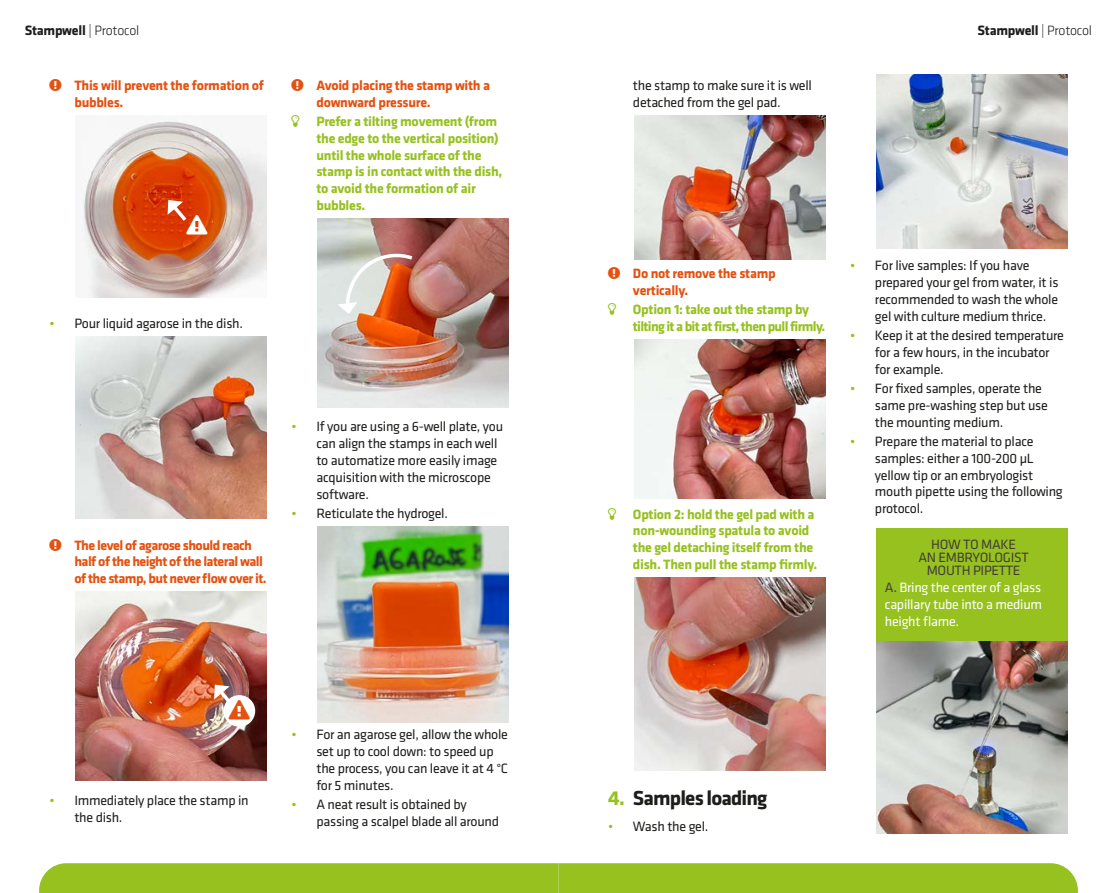
<style>
.page{position:relative;width:1117px;height:893px;background:#fff}
.page>*{position:absolute;margin:0;border:0;box-sizing:border-box;transform-origin:0 0}
.t1{font:700 21px "Klavika";letter-spacing:-.04em;color:#1d1d1b}
.t2{font:14px/16.8px "Klavika";letter-spacing:-.02em;color:#1d1d1b}
.t3{font:700 14px/16.8px "Klavika";letter-spacing:-.02em;color:#96c11f}
.t4{font:700 14px/16.8px "Klavika";letter-spacing:-.02em;color:#e55110}
.t5{font:700 14px/16.8px "Klavika";letter-spacing:-.04em;color:#e55110}
.t6{font:700 14px/16.8px "Klavika";letter-spacing:-.05em;color:#96c11f}
.t7{font:14px/16.8px "Klavika";letter-spacing:-.02em;color:#fff;text-align:justify}
.t8{font:700 14px "Klavika";letter-spacing:-.02em;color:#1d1d1b}
.t9{font:14px/13.3px "Klavika";letter-spacing:-.02em;color:#433d39;text-align:center}
.s1{font-weight:300}
.s2{color:#96c11f}
.s3{color:#433d39}
</style>
<div class="page">
<div style="left:39px;top:863px;width:1038px;height:30px;background:#96c11f"></div>
<img style="left:76px;top:120px;width:191px;height:177px">
<img style="left:76px;top:337px;width:191px;height:182px">
<img style="left:76px;top:592px;width:191px;height:188px">
<img style="left:317px;top:219px;width:191px;height:188px">
<img style="left:317px;top:527px;width:191px;height:195px">
<img style="left:634px;top:115px;width:191px;height:144px">
<img style="left:634px;top:339px;width:191px;height:159px">
<img style="left:634px;top:578px;width:191px;height:193px">
<div style="left:875px;top:528px;width:192px;height:66px;background:#96c11f"></div>
<div style="left:875px;top:572px;width:192px;height:72px;background:#96c11f"></div>
<img style="left:876px;top:74px;width:191px;height:174px">
<img style="left:876px;top:642px;width:191px;height:191px">
<div style="left:223px;top:695px;width:32px;height:32px;background:#fff;border-radius:50%"></div>
<img style="left:337px;top:249px;width:79px;height:65px">
<svg style="left:167px;top:200px;width:41px;height:34px"></svg>
<svg style="left:214px;top:685px;width:36px;height:34px"></svg>
<p class="t8" style="left:25px;top:23px;width:116px">Stampwell <span class="s1">| Protocol</span></p>
<p class="t4" style="left:74px;top:77px;width:191px">This will prevent the formation of bubbles.</p>
<p class="t4" style="left:316px;top:77px;width:175px">Avoid placing the stamp with a downward pressure.</p>
<p class="t3" style="left:316px;top:113px;width:187px">Prefer a tilting movement (from the edge to the vertical position) until the whole surface of the stamp is in contact with the dish, to avoid the formation of air bubbles.</p>
<p class="t2" style="left:50px;top:315px;width:195px"><span class="s2">•</span> Pour liquid agarose in the dish.</p>
<p class="t5" style="left:74px;top:537px;width:194px">The level of agarose should reach half of the height of the lateral wall of the stamp, but never flow over it.</p>
<p class="t2" style="left:316px;top:419px;width:188px;text-indent:-25px"><span class="s2">•</span> If you are using a 6-well plate, you can align the stamps in each well to automatize more easily image acquisition with the microscope software.</p>
<p class="t2" style="left:291px;top:505px;width:158px"><span class="s2">•</span> Reticulate the hydrogel.</p>
<p class="t2" style="left:74px;top:792px;width:176px;text-indent:-25px"><span class="s2">•</span> Immediately place the stamp in the dish.</p>
<p class="t2" style="left:316px;top:727px;width:193px;text-indent:-25px"><span class="s2">•</span> For an agarose gel, allow the whole set up to cool down: to speed up the process, you can leave it at 4 °C for 5 minutes.</p>
<p class="t2" style="left:316px;top:796px;width:184px;text-indent:-25px"><span class="s2">•</span> A neat result is obtained by passing a scalpel blade all around</p>
<p class="t2" style="left:632px;top:77px;width:180px">the stamp to make sure it is well detached from the gel pad.</p>
<p class="t8" style="left:977px;top:23px;width:116px">Stampwell <span class="s1">| Protocol</span></p>
<p class="t4" style="left:632px;top:265px;width:144px">Do not remove the stamp vertically.</p>
<p class="t6" style="left:632px;top:301px;width:194px">Option 1: take out the stamp by tilting it a bit at first, then pull firmly.</p>
<p class="t3" style="left:633px;top:506px;width:186px">Option 2: hold the gel pad with a non-wounding spatula to avoid the gel detaching itself from the dish. Then pull the stamp firmly.</p>
<p class="t2" style="left:874px;top:258px;width:185px;text-indent:-25px"><span class="s2">•</span> For live samples: If you have prepared your gel from water, it is recommended to wash the whole gel with culture medium thrice.</p>
<p class="t2" style="left:874px;top:327px;width:190px;text-indent:-25px"><span class="s2">•</span> Keep it at the desired temperature for a few hours, in the incubator for example.</p>
<p class="t2" style="left:874px;top:380px;width:174px;text-indent:-25px"><span class="s2">•</span> For fixed samples, operate the same pre-washing step but use the mounting medium.</p>
<p class="t2" style="left:874px;top:433px;width:189px;text-indent:-25px"><span class="s2">•</span> Prepare the material to place samples: either a 100-200 µL yellow tip or an embryologist mouth pipette using the following protocol.</p>
<p class="t9" style="left:918px;top:538px;width:112px">HOW TO MAKE<br>AN EMBRYOLOGIST<br>MOUTH PIPETTE</p>
<p class="t7" style="left:884px;top:579px;width:159px"><span class="s3">A.</span> Bring the center of a glass capillary tube into a medium height flame.</p>
<h1 class="t1" style="left:608px;top:786px;width:161px"><span class="s2">4.</span> Samples loading</h1>
<p class="t2" style="left:608px;top:818px;width:102px"><span class="s2">•</span> Wash the gel.</p>
</div>
